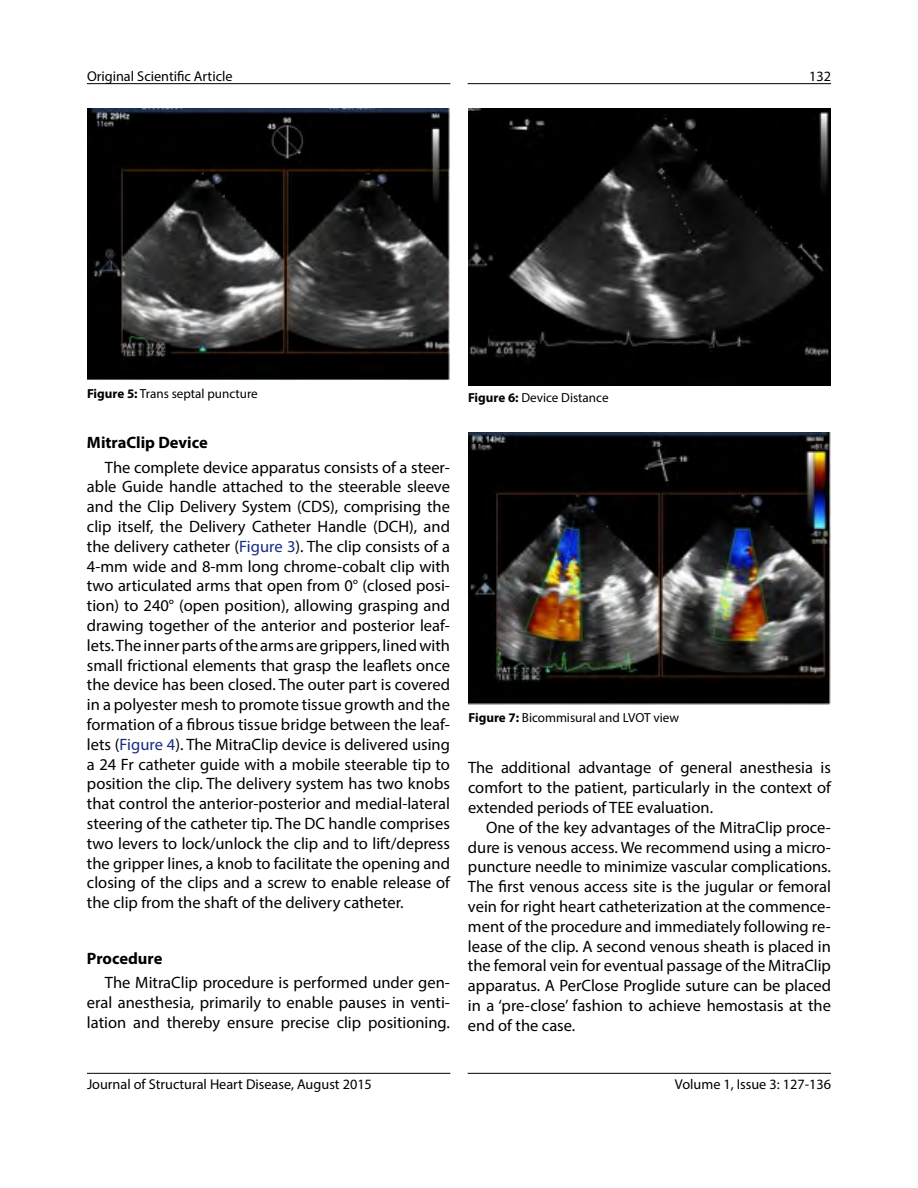
<style>
.page{position:relative;width:918px;height:1188px;background:#fff}
.page>*{position:absolute;margin:0;border:0;box-sizing:border-box;transform-origin:0 0}
.t1{font:16.5px/19.8px "Myriad Pro";color:#000;text-align:justify}
.t2{font:700 16.5px "Myriad Pro";color:#000}
.t3{font:14.25px "Myriad Pro";color:#000}
.t4{font:13.2px "Myriad Pro";color:#000}
.s1{font-weight:700}
.s2{color:#162b82}
</style>
<div class="page">
<hr style="left:87px;top:1073px;width:363px;height:1px;background:#000">
<hr style="left:468px;top:1073px;width:363px;height:1px;background:#000">
<hr style="left:87px;top:83px;width:363px;height:1px;background:#000">
<hr style="left:468px;top:83px;width:363px;height:1px;background:#000">
<img style="left:87px;top:108px;width:363px;height:273px">
<img style="left:468px;top:108px;width:363px;height:277px">
<img style="left:468px;top:433px;width:363px;height:271px">
<p class="t3" style="left:87px;top:67px;width:147px">Original Scientific Article</p>
<p class="t3" style="left:809px;top:67px;width:23px">132</p>
<p class="t4" style="left:87px;top:386px;width:172px"><span class="s1">Figure 5:</span> Trans septal puncture</p>
<p class="t4" style="left:468px;top:390px;width:142px"><span class="s1">Figure 6:</span> Device Distance</p>
<p class="t2" style="left:87px;top:432px;width:122px">MitraClip Device</p>
<p class="t1" style="left:87px;top:457px;width:365px;text-indent:18px">The complete device apparatus consists of a steer&shy;able Guide handle attached to the steerable sleeve and the Clip Delivery System (CDS), comprising the clip itself, the Delivery Catheter Handle (DCH), and the delivery catheter (<span class="s2">Figure 3</span>). The clip consists of a 4-mm wide and 8-mm long chrome-cobalt clip with two articulated arms that open from 0° (closed posi&shy;tion) to 240° (open position), allowing grasping and drawing together of the anterior and posterior leaf&shy;lets. The inner parts of the arms are grippers, lined with small frictional elements that grasp the leaflets once the device has been closed. The outer part is covered in a polyester mesh to promote tissue growth and the formation of a fibrous tissue bridge between the leaf&shy;lets (<span class="s2">Figure 4</span>). The MitraClip device is delivered using a 24 Fr catheter guide with a mobile steerable tip to position the clip. The delivery system has two knobs that control the anterior-posterior and medial-lateral steering of the catheter tip. The DC handle comprises two levers to lock/unlock the clip and to lift/depress the gripper lines, a knob to facilitate the opening and closing of the clips and a screw to enable release of the clip from the shaft of the delivery catheter.</p>
<p class="t2" style="left:87px;top:948px;width:77px">Procedure</p>
<p class="t1" style="left:87px;top:973px;width:365px;text-indent:18px">The MitraClip procedure is performed under gen&shy;eral anesthesia, primarily to enable pauses in venti&shy;lation and thereby ensure precise clip positioning.</p>
<p class="t4" style="left:468px;top:709px;width:212px"><span class="s1">Figure 7:</span> Bicommisural and LVOT view</p>
<p class="t1" style="left:468px;top:758px;width:365px">The additional advantage of general anesthesia is comfort to the patient, particularly in the context of extended periods of TEE evaluation.</p>
<p class="t1" style="left:468px;top:817px;width:365px;text-indent:18px">One of the key advantages of the MitraClip proce&shy;dure is venous access. We recommend using a micro&shy;puncture needle to minimize vascular complications.<br>The first venous access site is the jugular or femoral vein for right heart catheterization at the commence&shy;ment of the procedure and immediately following re&shy;lease of the clip. A second venous sheath is placed in the femoral vein for eventual passage of the MitraClip apparatus. A PerClose Proglide suture can be placed in a ‘pre-close’ fashion to achieve hemostasis at the end of the case.</p>
<p class="t3" style="left:87px;top:1075px;width:286px">Journal of Structural Heart Disease, August 2015</p>
<p class="t3" style="left:675px;top:1075px;width:158px">Volume 1, Issue 3: 127-136</p>
</div>
